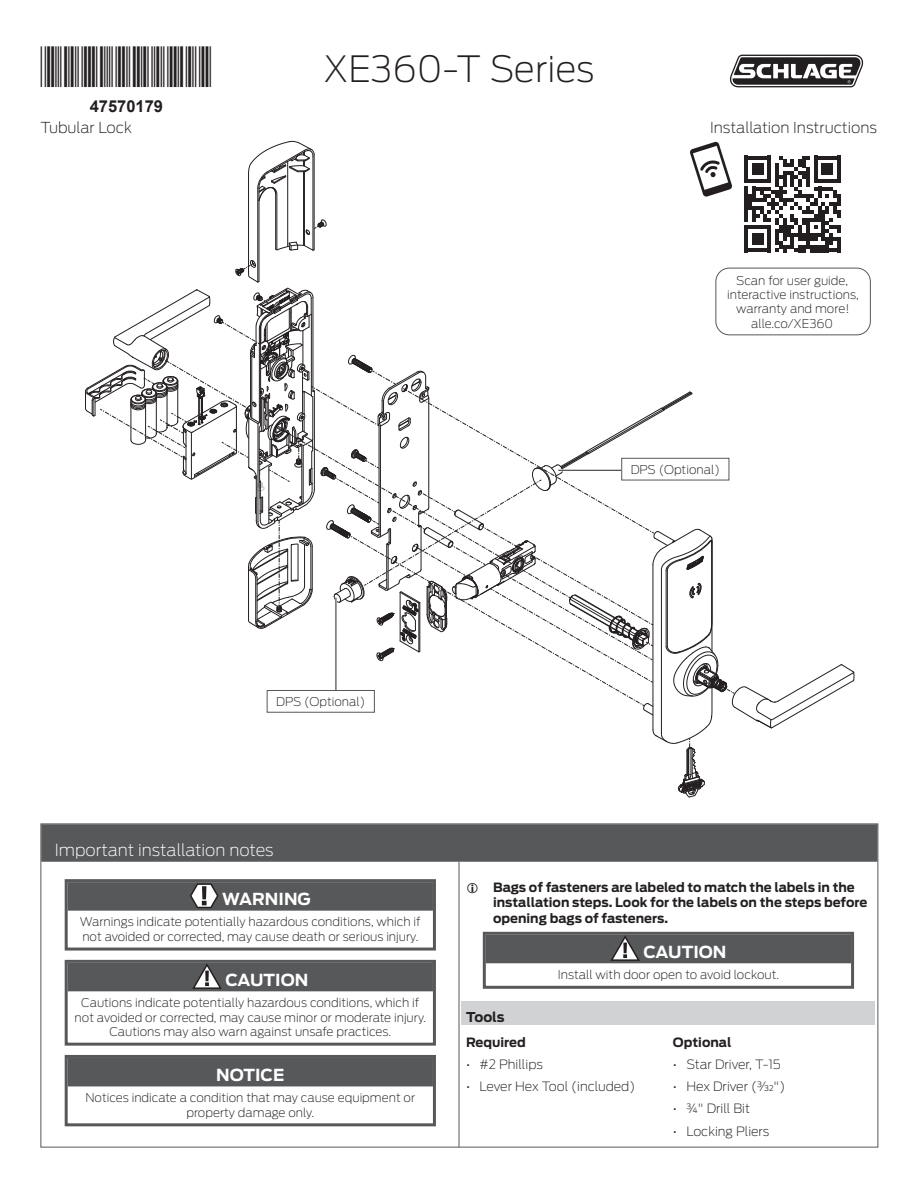
<style>
.page{position:relative;width:918px;height:1188px;background:#fff}
.page>*{position:absolute;margin:0;border:0;box-sizing:border-box;transform-origin:0 0}
.t1{font:200 36px "Antenna";color:#231f20}
.Warning_Caution_Head{font:700 16.5px "Antenna";color:#fff}
.Section_Title{font:200 16.5px "Antenna";color:#fff}
.t2{font:700 16.5px "Arial";color:#231f20}
.Subtitle_Right{font:200 15px "Antenna";color:#231f20}
.Subtitle_Left{font:200 15px "Antenna";color:#231f20}
.Instruction_subheadi{font:700 13.5px "Antenna";letter-spacing:-.005em;color:#231f20}
.Instruction_Heading{font:700 12.75px/15.3px "Antenna";color:#231f20}
.t3{font:200 12.75px "Antenna";color:#231f20}
.Warning_Caution_Text{font:200 12px/14.4px "Antenna";color:#231f20;text-align:center}
.Label{font:200 12px/14.4px "Antenna";color:#231f20;text-align:center}
</style>
<div class="page">
<svg style="left:729px;top:54px;width:135px;height:34px"></svg>
<div style="left:41px;top:824px;width:837px;height:38px;background:#57585a"></div>
<div style="left:68px;top:882px;width:365px;height:29px;background:#57585a"></div>
<svg style="left:190px;top:883px;width:29px;height:25px"></svg>
<div style="left:65px;top:879px;width:371px;height:72px;border:3px solid #57585a"></div>
<div style="left:68px;top:963px;width:365px;height:28px;background:#57585a"></div>
<svg style="left:192px;top:964px;width:30px;height:25px"></svg>
<div style="left:65px;top:960px;width:371px;height:86px;border:3px solid #57585a"></div>
<div style="left:68px;top:1058px;width:365px;height:28px;background:#57585a"></div>
<div style="left:65px;top:1055px;width:371px;height:71px;border:3px solid #57585a"></div>
<div style="left:462px;top:1001px;width:413px;height:23px;background:#d1d2d4"></div>
<div style="left:486px;top:935px;width:365px;height:28px;background:#57585a"></div>
<svg style="left:610px;top:936px;width:30px;height:25px"></svg>
<div style="left:483px;top:932px;width:371px;height:57px;border:3px solid #57585a"></div>
<hr style="left:459px;top:862px;width:1px;height:286px;background:#57585a">
<svg style="left:85px;top:141px;width:769px;height:656px"></svg>
<div style="left:716px;top:268px;width:154px;height:67px;background:#fff;border-radius:14px"></div>
<div style="left:716px;top:268px;width:155px;height:67px;border:1px solid #57585a;border-radius:14px"></div>
<h2 class="t2" style="left:90px;top:94px;width:75px">47570179</h2>
<p class="Subtitle_Left" style="left:40px;top:118px;width:93px">Tubular Lock</p>
<p class="t1" style="left:324px;top:46px;width:272px">XE360-T Series</p>
<p class="Subtitle_Right" style="left:710px;top:118px;width:169px">Installation Instructions</p>
<p class="Label" style="left:727px;top:273px;width:133px">Scan for user guide, interactive instructions, warranty and more!</p>
<p class="Label" style="left:751px;top:316px;width:84px">alle.co/XE360</p>
<p class="Label" style="left:631px;top:462px;width:91px">DPS (Optional)</p>
<p class="Label" style="left:276px;top:694px;width:91px">DPS (Optional)</p>
<p class="Section_Title" style="left:55px;top:840px;width:220px">Important installation notes</p>
<p class="Warning_Caution_Head" style="left:222px;top:888px;width:90px">WARNING</p>
<p class="Warning_Caution_Text" style="left:80px;top:914px;width:342px;text-align:left">Warnings indicate potentially hazardous conditions, which if not avoided or corrected, may cause death or serious injury.</p>
<p class="Warning_Caution_Head" style="left:225px;top:969px;width:85px">CAUTION</p>
<p class="Warning_Caution_Text" style="left:75px;top:995px;width:353px">Cautions indicate potentially hazardous conditions, which if not avoided or corrected, may cause minor or moderate injury.<br>Cautions may also warn against unsafe practices.</p>
<p class="Warning_Caution_Head" style="left:216px;top:1064px;width:70px">NOTICE</p>
<p class="Warning_Caution_Text" style="left:85px;top:1090px;width:331px">Notices indicate a condition that may cause equipment or property damage only.</p>
<p class="Instruction_Heading" style="left:493px;top:880px;width:376px">Bags of fasteners are labeled to match the labels in the installation steps. Look for the labels on the steps before opening bags of fasteners.</p>
<p class="Warning_Caution_Head" style="left:643px;top:940px;width:85px">CAUTION</p>
<p class="Warning_Caution_Text" style="left:558px;top:967px;width:223px">Install with door open to avoid lockout.</p>
<p class="Instruction_subheadi" style="left:466px;top:1007px;width:40px">Tools</p>
<p class="Instruction_Heading" style="left:466px;top:1035px;width:61px">Required</p>
<p class="t3" style="left:466px;top:1056px;width:78px">• #2 Phillips</p>
<p class="t3" style="left:466px;top:1079px;width:171px">• Lever Hex Tool (included)</p>
<p class="Instruction_Heading" style="left:673px;top:1035px;width:60px">Optional</p>
<p class="t3" style="left:673px;top:1056px;width:109px">• Star Driver, T-15</p>
<p class="t3" style="left:673px;top:1079px;width:114px">• Hex Driver (3/32")</p>
<p class="t3" style="left:673px;top:1101px;width:79px">• 3/4" Drill Bit</p>
<p class="t3" style="left:673px;top:1123px;width:98px">• Locking Pliers</p>
</div>
